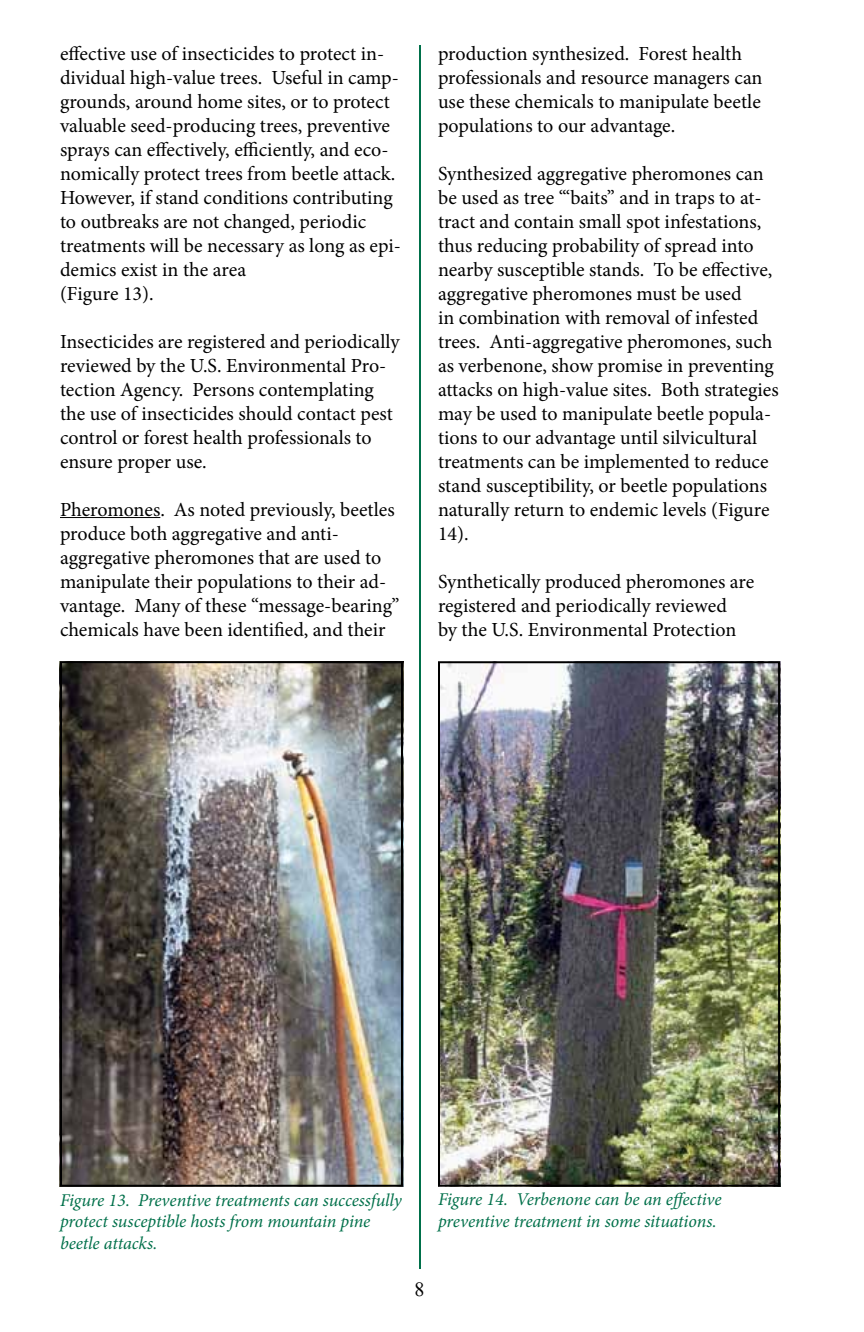
<style>
.page{position:relative;width:864px;height:1332px;background:#fff}
.page>*{position:absolute;margin:0;border:0;box-sizing:border-box;transform-origin:0 0}
.t1{font:20px/24px "Minion Pro";color:#000}
.t2{font:20px "Times New Roman";color:#000}
.t3{font:italic 18px/21.6px "Minion Pro";letter-spacing:-.01em;color:#00704a}
</style>
<div class="page">
<hr style="left:419px;top:45px;width:2px;height:1224px;background:#00704a">
<hr style="left:60px;top:517px;width:100px;height:1px;background:#000">
<img style="left:63px;top:664px;width:337px;height:520px">
<div style="left:60px;top:661px;width:343px;height:526px;border:2px solid #000"></div>
<img style="left:441px;top:664px;width:336px;height:520px">
<div style="left:438px;top:661px;width:342px;height:526px;border:2px solid #000"></div>
<p class="t1" style="left:60px;top:41px;width:342px">effective use of insecticides to protect in&shy;dividual high-value trees. Useful in camp&shy;grounds, around home sites, or to protect valuable seed-producing trees, preventive sprays can effectively, efficiently, and eco&shy;nomically protect trees from beetle attack.<br>However, if stand conditions contributing to outbreaks are not changed, periodic treatments will be necessary as long as epi&shy;demics exist in the area<br>(Figure 13).</p>
<p class="t1" style="left:60px;top:329px;width:341px">Insecticides are registered and periodically reviewed by the U.S. Environmental Pro&shy;tection Agency. Persons contemplating the use of insecticides should contact pest control or forest health professionals to ensure proper use.</p>
<p class="t1" style="left:60px;top:497px;width:341px">Pheromones. As noted previously, beetles produce both aggregative and anti&shy;aggregative pheromones that are used to manipulate their populations to their ad&shy;vantage. Many of these “message-bearing” chemicals have been identified, and their</p>
<p class="t1" style="left:438px;top:41px;width:326px">production synthesized. Forest health professionals and resource managers can use these chemicals to manipulate beetle populations to our advantage.</p>
<p class="t1" style="left:438px;top:161px;width:342px">Synthesized aggregative pheromones can be used as tree “‘baits” and in traps to at&shy;tract and contain small spot infestations, thus reducing probability of spread into nearby susceptible stands. To be effective, aggregative pheromones must be used<br>in combination with removal of infested trees. Anti-aggregative pheromones, such as verbenone, show promise in preventing attacks on high-value sites. Both strategies may be used to manipulate beetle popula&shy;tions to our advantage until silvicultural treatments can be implemented to reduce stand susceptibility, or beetle populations naturally return to endemic levels (Figure 14).</p>
<p class="t1" style="left:438px;top:569px;width:318px">Synthetically produced pheromones are registered and periodically reviewed<br>by the U.S. Environmental Protection</p>
<p class="t3" style="left:60px;top:1189px;width:343px">Figure 13. Preventive treatments can successfully protect susceptible hosts from mountain pine beetle attacks.</p>
<p class="t3" style="left:438px;top:1189px;width:285px">Figure 14. Verbenone can be an effective preventive treatment in some situations.</p>
<p class="t2" style="left:414px;top:1276px;width:11px">8</p>
</div>
